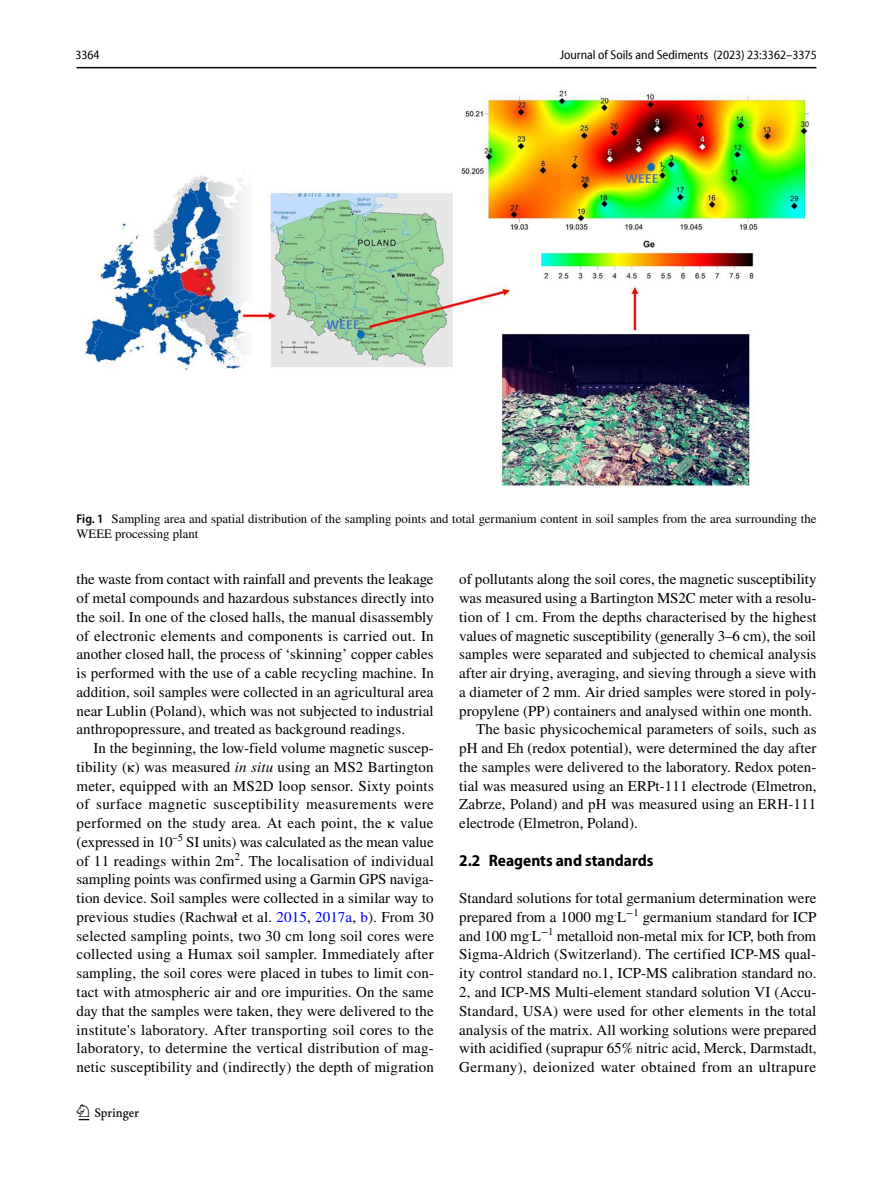
<style>
.page{position:relative;width:893px;height:1187px;background:#fff}
.page>*{position:absolute;margin:0;border:0;box-sizing:border-box;transform-origin:0 0}
.t1{font:22.5px "Springnew Regular 3";color:#000}
.t2{font:700 semi-condensed 16.5px "Myriad Pro";color:#000}
.t3{font:15px/18.8px "STIX";letter-spacing:.005em;color:#000;text-align:justify}
.t4{font:12.75px/15px "STIX";color:#000}
.t5{font:semi-condensed 12.75px "Myriad Pro Unic";color:#000}
.s1{font-family:"Myriad Pro";font-weight:600;font-stretch:semi-condensed}
.s2{font-style:italic}
.s3{color:#00f}
</style>
<div class="page">
<hr style="left:77px;top:67px;width:739px;height:1px;background:#000">
<img style="left:84px;top:90px;width:726px;height:397px">
<p class="t5" style="left:75px;top:50px;width:26px">3364</p>
<p class="t5" style="left:560px;top:50px;width:259px">Journal of Soils and Sediments (2023) 23:3362–3375</p>
<p class="t4" style="left:77px;top:512px;width:741px"><span class="s1">Fig. 1</span> Sampling area and spatial distribution of the sampling points and total germanium content in soil samples from the area surrounding the<br>WEEE processing plant</p>
<p class="t3" style="left:77px;top:571px;width:359px">the waste from contact with rainfall and prevents the leakage of metal compounds and hazardous substances directly into the soil. In one of the closed halls, the manual disassembly of electronic elements and components is carried out. In another closed hall, the process of ‘skinning’ copper cables is performed with the use of a cable recycling machine. In addition, soil samples were collected in an agricultural area near Lublin (Poland), which was not subjected to industrial anthropopressure, and treated as background readings.</p>
<p class="t3" style="left:77px;top:739px;width:359px;text-indent:17px">In the beginning, the low-field volume magnetic suscep&shy;tibility (κ) was measured <span class="s2">in situ</span> using an MS2 Bartington meter, equipped with an MS2D loop sensor. Sixty points of surface magnetic susceptibility measurements were performed on the study area. At each point, the κ value (expressed in 10<sup>–5</sup> SI units) was calculated as the mean value of 11 readings within 2m<sup>2</sup>. The localisation of individual sampling points was confirmed using a Garmin GPS naviga&shy;tion device. Soil samples were collected in a similar way to previous studies (Rachwał et al. <span class="s3">2015</span>, <span class="s3">2017a</span>, <span class="s3">b</span>). From 30 selected sampling points, two 30 cm long soil cores were collected using a Humax soil sampler. Immediately after sampling, the soil cores were placed in tubes to limit con&shy;tact with atmospheric air and ore impurities. On the same day that the samples were taken, they were delivered to the institute's laboratory. After transporting soil cores to the laboratory, to determine the vertical distribution of mag&shy;netic susceptibility and (indirectly) the depth of migration</p>
<h1 class="t1" style="left:79px;top:1104px;width:62px">1 3</h1>
<p class="t3" style="left:459px;top:571px;width:359px">of pollutants along the soil cores, the magnetic susceptibility</p>
<p class="t3" style="left:459px;top:589px;width:359px">was measured using a Bartington MS2C meter with a resolu-</p>
<p class="t3" style="left:459px;top:608px;width:359px">tion of 1 cm. From the depths characterised by the highest</p>
<p class="t3" style="left:459px;top:627px;width:358px">values of magnetic susceptibility (generally 3–6 cm), the soil</p>
<p class="t3" style="left:459px;top:646px;width:359px">samples were separated and subjected to chemical analysis</p>
<p class="t3" style="left:459px;top:664px;width:358px">after air drying, averaging, and sieving through a sieve with</p>
<p class="t3" style="left:459px;top:683px;width:359px">a diameter of 2 mm. Air dried samples were stored in poly-</p>
<p class="t3" style="left:459px;top:702px;width:355px">propylene (PP) containers and analysed within one month.</p>
<p class="t3" style="left:476px;top:721px;width:342px">The basic physicochemical parameters of soils, such as</p>
<p class="t3" style="left:459px;top:739px;width:359px">pH and Eh (redox potential), were determined the day after</p>
<p class="t3" style="left:459px;top:758px;width:359px">the samples were delivered to the laboratory. Redox poten-</p>
<p class="t3" style="left:459px;top:777px;width:359px">tial was measured using an ERPt-111 electrode (Elmetron,</p>
<p class="t3" style="left:459px;top:796px;width:359px">Zabrze, Poland) and pH was measured using an ERH-111</p>
<p class="t3" style="left:459px;top:814px;width:180px">electrode (Elmetron, Poland).</p>
<p class="t2" style="left:459px;top:850px;width:196px">2.2 Reagents and standards</p>
<p class="t3" style="left:459px;top:889px;width:359px">Standard solutions for total germanium determination were prepared from a 1000 mg<sup>.</sup>L<sup>−1</sup> germanium standard for ICP and 100 mg<sup>.</sup>L<sup>−1</sup> metalloid non-metal mix for ICP, both from Sigma-Aldrich (Switzerland). The certified ICP-MS qual&shy;ity control standard no.1, ICP-MS calibration standard no.<br>2, and ICP-MS Multi-element standard solution VI (Accu-Standard, USA) were used for other elements in the total analysis of the matrix. All working solutions were prepared with acidified (suprapur 65% nitric acid, Merck, Darmstadt, Germany), deionized water obtained from an ultrapure</p>
</div>
